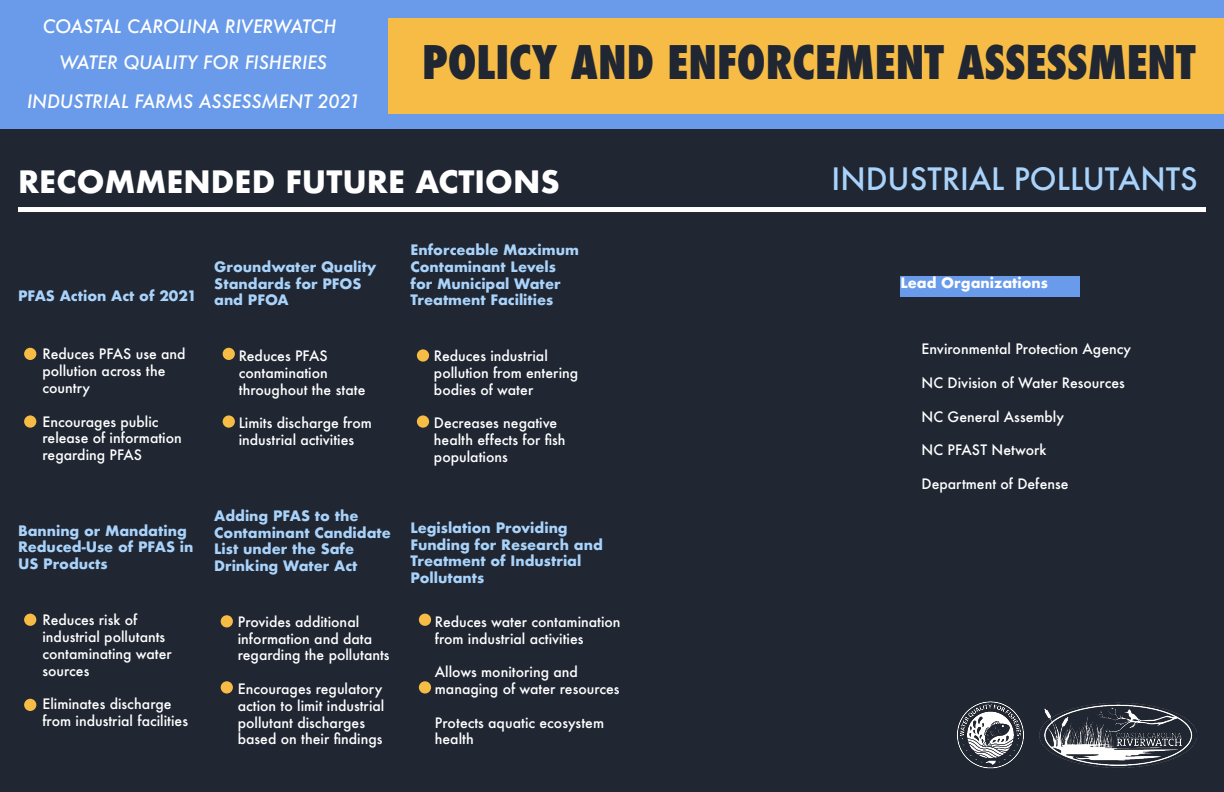
<style>
.page{position:relative;width:1224px;height:792px;background:#fff}
.page>*{position:absolute;margin:0;border:0;box-sizing:border-box;transform-origin:0 0}
.t1{font:800 condensed 45px "Futura";color:#202632}
.t2{font:700 30px "Futura";color:#fff}
.t3{font:500 30px "Futura";color:#a9d3fb}
.t4{font:italic 500 18px "Futura";color:#fff}
.t5{font:500 14px/16.8px "Futura";color:#fff}
.t6{font:700 14px/16.8px "Futura";color:#a9d3fb}
.t7{font:700 14px "Futura";color:#fff}
</style>
<div class="page">
<div style="left:0;top:0;width:1224px;height:132px;background:#699bea"></div>
<div style="left:389px;top:18px;width:835px;height:96px;background:#f7bc45"></div>
<div style="left:0;top:130px;width:1224px;height:662px;background:#202632"></div>
<img style="left:1039px;top:702px;width:158px;height:66px">
<img style="left:957px;top:701px;width:67px;height:68px">
<div style="left:18px;top:207px;width:1188px;height:5px;background:#fff"></div>
<div style="left:900px;top:276px;width:180px;height:20px;background:#699bea"></div>
<div style="left:24px;top:348px;width:12px;height:12px;background:#f7bc45;border-radius:50%"></div>
<div style="left:24px;top:415px;width:12px;height:13px;background:#f7bc45;border-radius:50%"></div>
<div style="left:223px;top:348px;width:12px;height:12px;background:#f7bc45;border-radius:50%"></div>
<div style="left:419px;top:614px;width:12px;height:12px;background:#f7bc45;border-radius:50%"></div>
<div style="left:417px;top:349px;width:12px;height:13px;background:#f7bc45;border-radius:50%"></div>
<div style="left:221px;top:615px;width:12px;height:12px;background:#f7bc45;border-radius:50%"></div>
<div style="left:223px;top:415px;width:12px;height:13px;background:#f7bc45;border-radius:50%"></div>
<div style="left:419px;top:681px;width:12px;height:13px;background:#f7bc45;border-radius:50%"></div>
<div style="left:24px;top:699px;width:12px;height:12px;background:#f7bc45;border-radius:50%"></div>
<div style="left:24px;top:614px;width:12px;height:12px;background:#f7bc45;border-radius:50%"></div>
<div style="left:417px;top:415px;width:12px;height:13px;background:#f7bc45;border-radius:50%"></div>
<div style="left:221px;top:681px;width:12px;height:13px;background:#f7bc45;border-radius:50%"></div>
<p class="t4" style="left:43px;top:14px;width:295px">COASTAL CAROLINA RIVERWATCH</p>
<p class="t4" style="left:59px;top:50px;width:269px">WATER QUALITY FOR FISHERIES</p>
<p class="t1" style="left:422px;top:32px;width:775px">POLICY AND ENFORCEMENT ASSESSMENT</p>
<p class="t4" style="left:27px;top:89px;width:335px">INDUSTRIAL FARMS ASSESSMENT 2021</p>
<p class="t2" style="left:18px;top:160px;width:543px">RECOMMENDED FUTURE ACTIONS</p>
<p class="t6" style="left:18px;top:288px;width:180px">PFAS Action Act of 2021</p>
<p class="t5" style="left:42px;top:346px;width:145px">Reduces PFAS use and pollution across the country</p>
<p class="t5" style="left:42px;top:413px;width:141px">Encourages public release of information regarding PFAS</p>
<p class="t6" style="left:18px;top:522px;width:177px">Banning or Mandating<br>Reduced-Use of PFAS in<br>US Products</p>
<p class="t5" style="left:42px;top:611px;width:131px">Reduces risk of industrial pollutants contaminating water sources</p>
<p class="t5" style="left:42px;top:695px;width:147px">Eliminates discharge from industrial facilities</p>
<p class="t6" style="left:214px;top:258px;width:164px">Groundwater Quality<br>Standards for PFOS and PFOA</p>
<p class="t5" style="left:239px;top:347px;width:128px">Reduces PFAS contamination throughout the state</p>
<p class="t5" style="left:239px;top:414px;width:135px">Limits discharge from industrial activities</p>
<p class="t6" style="left:214px;top:507px;width:178px">Adding PFAS to the<br>Contaminant Candidate<br>List under the Safe<br>Drinking Water Act</p>
<p class="t5" style="left:238px;top:613px;width:153px">Provides additional information and data regarding the pollutants</p>
<p class="t5" style="left:238px;top:680px;width:148px">Encourages regulatory action to limit industrial pollutant discharges based on their findings</p>
<p class="t6" style="left:410px;top:241px;width:170px">Enforceable Maximum<br>Contaminant Levels for Municipal Water<br>Treatment Facilities</p>
<p class="t5" style="left:434px;top:347px;width:146px">Reduces industrial pollution from entering bodies of water</p>
<p class="t5" style="left:434px;top:414px;width:133px">Decreases negative health effects for fish populations</p>
<p class="t6" style="left:410px;top:519px;width:194px">Legislation Providing<br>Funding for Research and<br>Treatment of Industrial<br>Pollutants</p>
<p class="t5" style="left:435px;top:613px;width:187px">Reduces water contamination from industrial activities</p>
<p class="t5" style="left:435px;top:663px;width:186px">Allows monitoring and managing of water resources</p>
<p class="t5" style="left:435px;top:714px;width:171px">Protects aquatic ecosystem health</p>
<p class="t3" style="left:832px;top:158px;width:368px">INDUSTRIAL POLLUTANTS</p>
<p class="t7" style="left:900px;top:272px;width:149px">Lead Organizations</p>
<p class="t5" style="left:922px;top:341px;width:211px">Environmental Protection Agency</p>
<p class="t5" style="left:922px;top:374px;width:205px">NC Division of Water Resources</p>
<p class="t5" style="left:922px;top:408px;width:144px">NC General Assembly</p>
<p class="t5" style="left:922px;top:441px;width:126px">NC PFAST Network</p>
<p class="t5" style="left:922px;top:475px;width:148px">Department of Defense</p>
</div>
